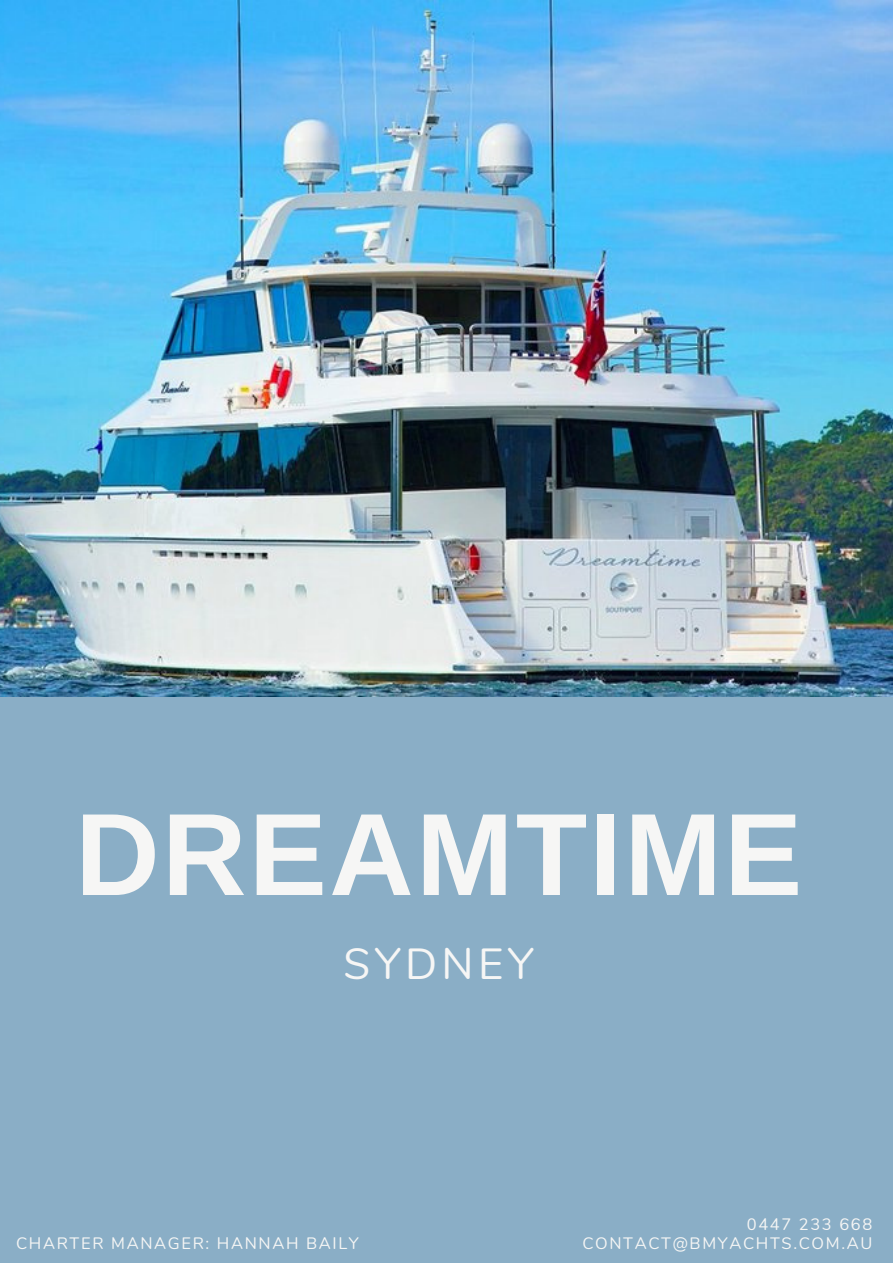
<style>
.page{position:relative;width:893px;height:1264px;background:#fff}
.page>*{position:absolute;margin:0;border:0;box-sizing:border-box;transform-origin:0 0}
.t1{font:700 116.85px "Arimo";letter-spacing:.02em;color:#f6f6f5}
.t2{font:43.5px "Nunito";letter-spacing:.1em;color:#f6f6f5}
.t3{font:16.5px "Nunito";letter-spacing:.1em;color:#f6f6f5}
</style>
<div class="page">
<div style="left:0;top:0;width:892px;height:1262px;background:#8aaec6"></div>
<img style="left:0;top:0;width:892px;height:696px">
<p class="t1" style="left:75px;top:789px;width:728px">DREAMTIME</p>
<p class="t2" style="left:343px;top:935px;width:192px">SYDNEY</p>
<p class="t3" style="left:746px;top:1213px;width:127px">0447 233 668</p>
<p class="t3" style="left:16px;top:1232px;width:344px">CHARTER MANAGER: HANNAH BAILY</p>
<p class="t3" style="left:582px;top:1232px;width:291px">CONTACT@BMYACHTS.COM.AU</p>
</div>
